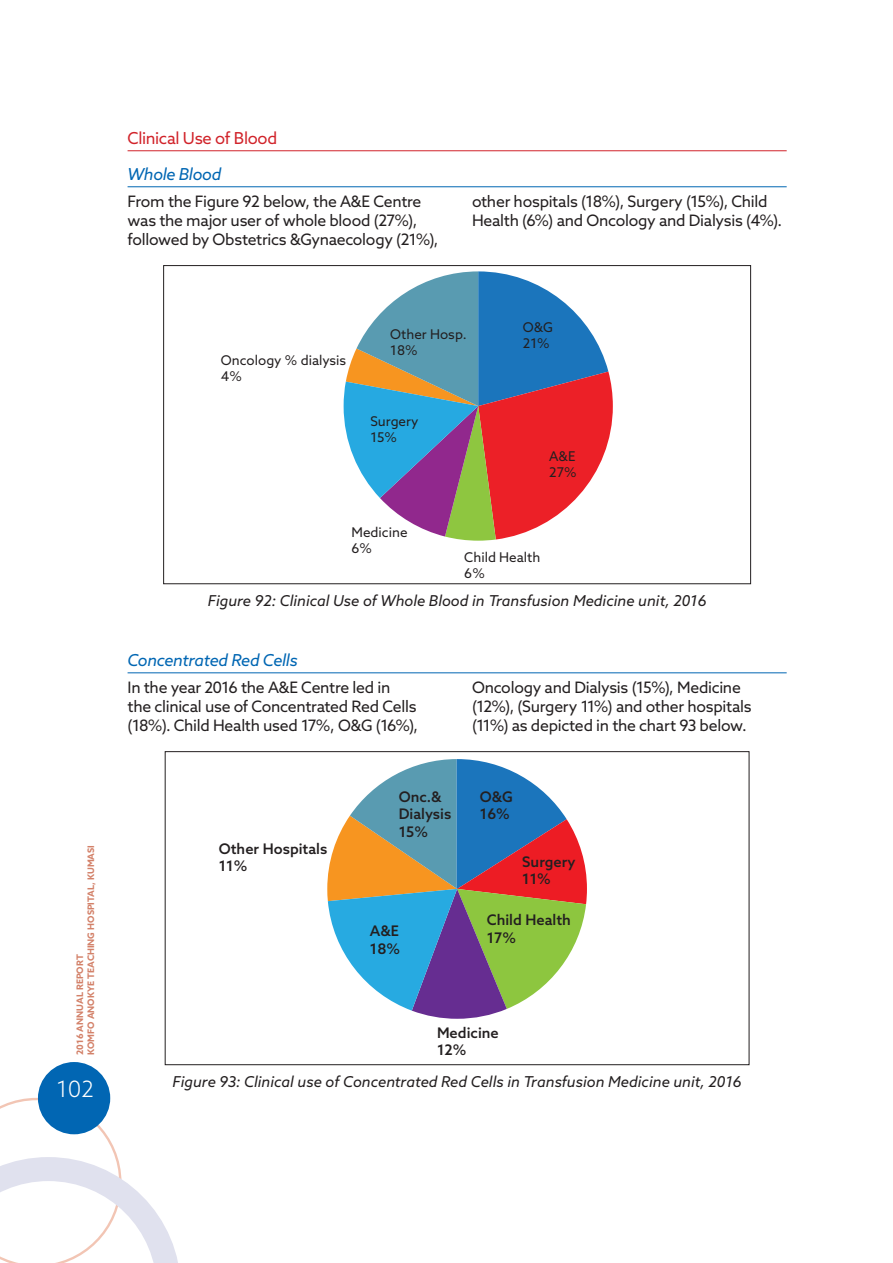
<style>
.page{position:relative;width:893px;height:1263px;background:#fff}
.page>*{position:absolute;margin:0;border:0;box-sizing:border-box;transform-origin:0 0}
.t1{font:300 22.5px "Azo Sans";color:#fff}
.Paragraph_Style_5{font:italic 16.5px "Azo Sans";letter-spacing:-.02em;color:#0166b3}
.Paragraph_Style_4{font:16.5px "Azo Sans";letter-spacing:-.02em;color:#d1232a}
.BODY{font:15.75px/18.9px "Azo Sans";letter-spacing:-.02em;color:#231f20}
.figures{font:italic 15px "Azo Sans";color:#231f20}
.t2{font:500 14.55px/17.5px "Azo Sans";color:#231f20}
.t3{font:13.35px/16px "Azo Sans";color:#231f20}
.t4{font:700 9px/10.8px "Azo Sans";color:#d38169}
</style>
<div class="page">
<svg style="left:0;top:1098px;width:178px;height:165px"></svg>
<div style="left:38px;top:1062px;width:72px;height:72px;background:#0166b3;border-radius:50%"></div>
<hr style="left:128px;top:150px;width:659px;height:1px;background:#d1232a">
<hr style="left:128px;top:186px;width:659px;height:1px;background:#0166b3">
<hr style="left:128px;top:672px;width:659px;height:1px;background:#0166b3">
<svg style="left:344px;top:271px;width:269px;height:270px"></svg>
<svg style="left:327px;top:759px;width:260px;height:260px"></svg>
<p class="t4" style="left:74px;top:1055px;width:211px;rotate:-90deg">2016 ANNUAL REPORT<br>KOMFO ANOKYE TEACHING HOSPITAL, KUMASI</p>
<h1 class="t1" style="left:56px;top:1075px;width:39px">102</h1>
<p class="Paragraph_Style_4" style="left:128px;top:127px;width:151px">Clinical Use of Blood</p>
<p class="Paragraph_Style_5" style="left:128px;top:163px;width:95px">Whole Blood</p>
<p class="BODY" style="left:128px;top:192px;width:312px">From the Figure 92 below, the A&amp;E Centre was the major user of whole blood (27%), followed by Obstetrics &amp;Gynaecology (21%),</p>
<p class="BODY" style="left:472px;top:192px;width:312px">other hospitals (18%), Surgery (15%), Child<br>Health (6%) and Oncology and Dialysis (4%).</p>
<p class="t3" style="left:221px;top:352px;width:127px">Oncology % dialysis<br>4%</p>
<p class="t3" style="left:390px;top:326px;width:78px">Other Hosp.<br>18%</p>
<p class="t3" style="left:370px;top:413px;width:50px">Surgery<br>15%</p>
<p class="t3" style="left:523px;top:319px;width:32px">O&amp;G<br>21%</p>
<p class="t3" style="left:549px;top:448px;width:29px">A&amp;E<br>27%</p>
<p class="t3" style="left:352px;top:524px;width:58px">Medicine<br>6%</p>
<p class="t3" style="left:464px;top:549px;width:78px">Child Health<br>6%</p>
<p class="figures" style="left:208px;top:591px;width:500px">Figure 92: Clinical Use of Whole Blood in Transfusion Medicine unit, 2016</p>
<p class="Paragraph_Style_5" style="left:128px;top:649px;width:172px">Concentrated Red Cells</p>
<p class="BODY" style="left:128px;top:678px;width:292px">In the year 2016 the A&amp;E Centre led in<br>the clinical use of Concentrated Red Cells (18%). Child Health used 17%, O&amp;G (16%),</p>
<p class="BODY" style="left:472px;top:678px;width:281px">Oncology and Dialysis (15%), Medicine (12%), (Surgery 11%) and other hospitals (11%) as depicted in the chart 93 below.</p>
<p class="t2" style="left:219px;top:839px;width:110px">Other Hospitals<br>11%</p>
<p class="t2" style="left:399px;top:788px;width:54px">Onc.&amp;<br>Dialysis<br>15%</p>
<p class="t2" style="left:370px;top:922px;width:32px">A&amp;E<br>18%</p>
<p class="t2" style="left:480px;top:788px;width:35px">O&amp;G<br>16%</p>
<p class="t2" style="left:522px;top:852px;width:55px">Surgery<br>11%</p>
<p class="t2" style="left:487px;top:911px;width:86px">Child Health<br>17%</p>
<p class="t2" style="left:437px;top:1023px;width:63px">Medicine<br>12%</p>
<p class="figures" style="left:172px;top:1072px;width:571px">Figure 93: Clinical use of Concentrated Red Cells in Transfusion Medicine unit, 2016</p>
</div>
